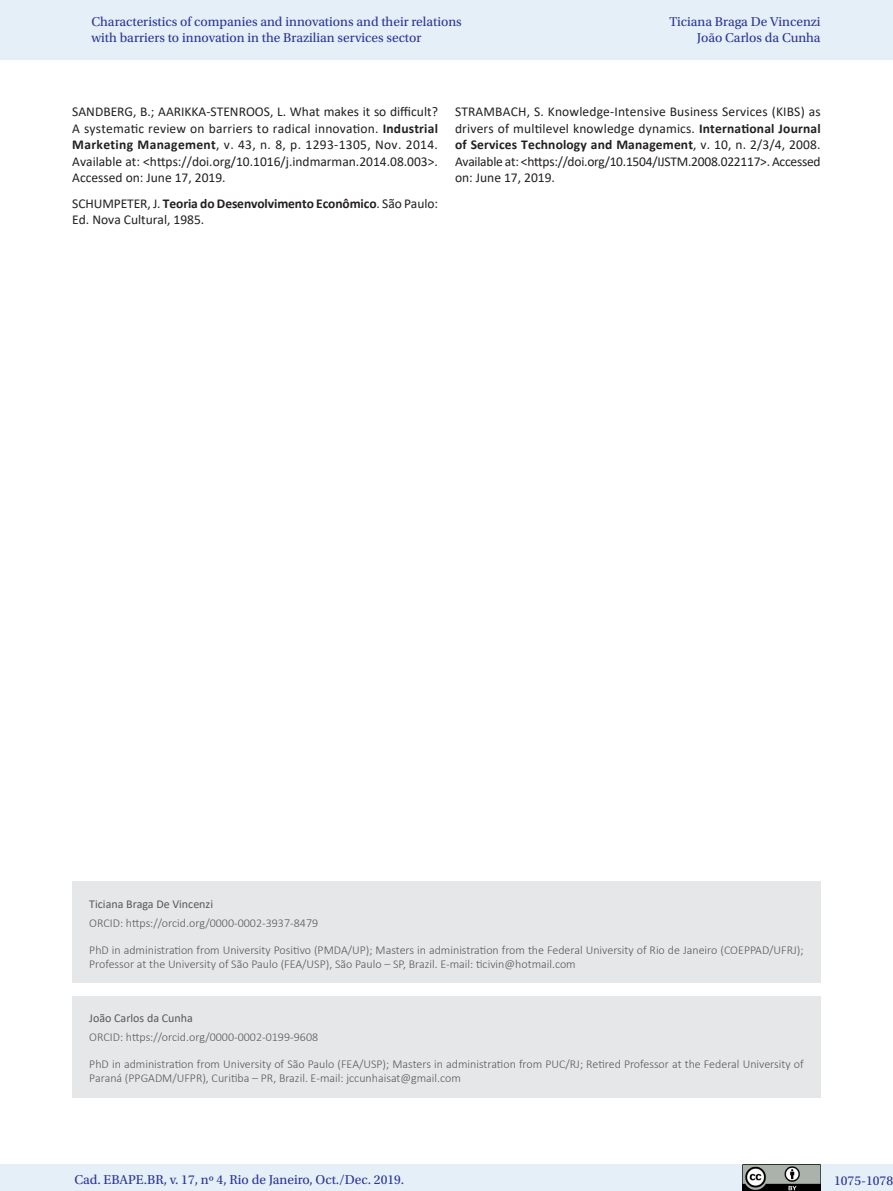
<style>
.page{position:relative;width:893px;height:1191px;background:#fff}
.page>*{position:absolute;margin:0;border:0;box-sizing:border-box;transform-origin:0 0}
.Referencias{font:13.5px/16.5px "Calibri";color:#231f20;text-align:justify}
.t1{font:13.5px/16.5px "Utopia Std";color:#2b3393;text-align:right}
._06_3_nota_de_fim_au{font:300 12px/14.4px "Calibri";color:#57585a}
._06_3_nota_de_fim_au-2{font:12px "Calibri";color:#57585a}
.s1{font-weight:700}
</style>
<div class="page">
<div style="left:0;top:0;width:893px;height:60px;background:#e4eff8"></div>
<div style="left:0;top:1164px;width:893px;height:27px;background:#e4eff8"></div>
<img style="left:743px;top:1164px;width:78px;height:27px">
<div style="left:72px;top:881px;width:749px;height:216px;background:#e6e7e9"></div>
<div style="left:72px;top:983px;width:749px;height:12px;background:#fff"></div>
<p class="t1" style="left:91px;top:13px;width:372px;text-align:left">Characteristics of companies and innovations and their relations with barriers to innovation in the Brazilian services sector</p>
<p class="t1" style="left:670px;top:13px;width:153px">Ticiana Braga De Vincenzi<br>João Carlos da Cunha</p>
<p class="Referencias" style="left:72px;top:103px;width:367px">SANDBERG, B.; AARIKKA-STENROOS, L. What makes it so difficult?<br>A systematic review on barriers to radical innovation. <span class="s1">Industrial Marketing Management</span>, v. 43, n. 8, p. 1293-1305, Nov. 2014.<br>Available at: &lt;https://doi.org/10.1016/j.indmarman.2014.08.003&gt;.<br>Accessed on: June 17, 2019.</p>
<p class="Referencias" style="left:72px;top:194px;width:367px">SCHUMPETER, J. <span class="s1">Teoria do Desenvolvimento Econômico</span>. São Paulo:<br>Ed. Nova Cultural, 1985.</p>
<p class="Referencias" style="left:455px;top:103px;width:367px">STRAMBACH, S. Knowledge-Intensive Business Services (KIBS) as drivers of multilevel knowledge dynamics. <span class="s1">International Journal of Services Technology and Management</span>, v. 10, n. 2/3/4, 2008.<br>Available at: &lt;https://doi.org/10.1504/IJSTM.2008.022117&gt;. Accessed on: June 17, 2019.</p>
<p class="_06_3_nota_de_fim_au-2" style="left:89px;top:896px;width:125px">Ticiana Braga De Vincenzi</p>
<p class="_06_3_nota_de_fim_au" style="left:89px;top:915px;width:230px">ORCID: https://orcid.org/0000-0002-3937-8479</p>
<p class="_06_3_nota_de_fim_au" style="left:89px;top:942px;width:716px">PhD in administration from University Positivo (PMDA/UP); Masters in administration from the Federal University of Rio de Janeiro (COEPPAD/UFRJ);<br>Professor at the University of São Paulo (FEA/USP), São Paulo – SP, Brazil. E-mail: ticivin@hotmail.com</p>
<p class="_06_3_nota_de_fim_au-2" style="left:89px;top:1010px;width:105px">João Carlos da Cunha</p>
<p class="_06_3_nota_de_fim_au" style="left:89px;top:1029px;width:230px">ORCID: https://orcid.org/0000-0002-0199-9608</p>
<p class="_06_3_nota_de_fim_au" style="left:89px;top:1056px;width:716px">PhD in administration from University of São Paulo (FEA/USP); Masters in administration from PUC/RJ; Retired Professor at the Federal University of<br>Paraná (PPGADM/UFPR), Curitiba – PR, Brazil. E-mail: jccunhaisat@gmail.com</p>
<p class="t1" style="left:74px;top:1171px;width:332px">Cad. EBAPE.BR, v. 17, nº 4, Rio de Janeiro, Oct./Dec. 2019.</p>
<p class="t1" style="left:834px;top:1172px;width:60px">1075-1078</p>
</div>
